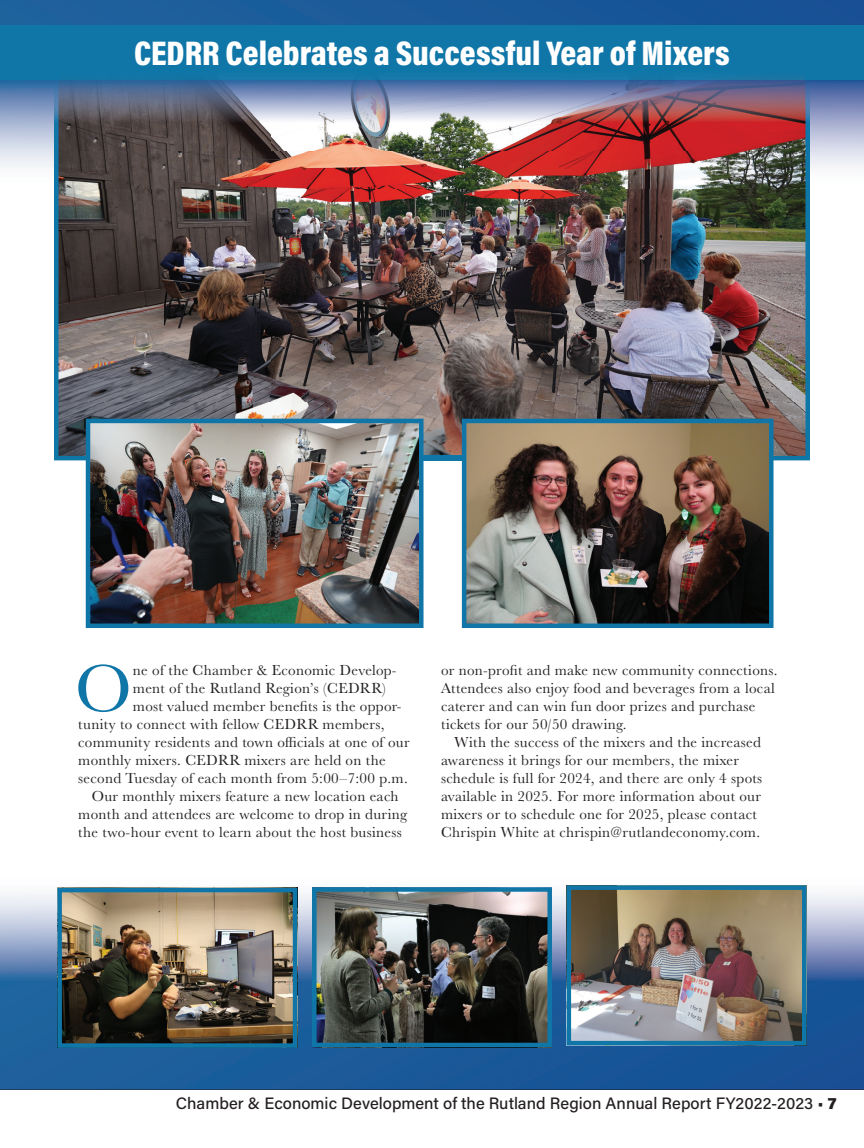
<style>
.page{position:relative;width:864px;height:1148px;background:#fff}
.page>*{position:absolute;margin:0;border:0;box-sizing:border-box;transform-origin:0 0}
.t1{font:69px "Baskerville URW";color:#1076a8}
.t2{font:900 34.5px "Acumin Pro Cond";color:#fff}
.t3{font:500 16.5px "Acumin Pro";color:#231f20}
.t4{font:15px/18px "Baskerville URW";letter-spacing:.02em;color:#231f20}
.s1{font-weight:900}
</style>
<div class="page">
<hr style="left:0;top:1088px;width:864px;height:2px;background:#231f20">
<img style="left:0;top:885px;width:864px;height:204px">
<img style="left:0;top:0;width:101px;height:168px">
<div style="left:101px;top:0;width:763px;height:26px;background:#195899"></div>
<img style="left:54px;top:80px;width:810px;height:108px">
<div style="left:0;top:26px;width:864px;height:54px;background:#1076a8"></div>
<img style="left:62px;top:892px;width:230px;height:150px">
<div style="left:57px;top:887px;width:240px;height:160px;border:4px solid #1076a8"></div>
<img style="left:317px;top:892px;width:230px;height:150px">
<div style="left:312px;top:887px;width:240px;height:160px;border:4px solid #1076a8"></div>
<img style="left:58px;top:80px;width:748px;height:376px">
<img style="left:54px;top:188px;width:50px;height:272px">
<img style="left:760px;top:188px;width:50px;height:272px">
<img style="left:424px;top:456px;width:38px;height:4px">
<img style="left:352px;top:77px;width:453px;height:3px">
<img style="left:91px;top:423px;width:328px;height:200px">
<div style="left:86px;top:418px;width:338px;height:210px;border:4px solid #1076a8"></div>
<img style="left:467px;top:423px;width:302px;height:200px">
<div style="left:462px;top:418px;width:312px;height:210px;border:4px solid #1076a8"></div>
<img style="left:572px;top:890px;width:230px;height:150px">
<div style="left:567px;top:885px;width:240px;height:160px;border:4px solid #1076a8"></div>
<h2 class="t2" style="left:134px;top:30px;width:597px">CEDRR Celebrates a Successful Year of Mixers</h2>
<h1 class="t1" style="left:75px;top:641px;width:58px">O</h1>
<p class="t4" style="left:133px;top:661px;width:265px">ne of the Chamber &amp; Economic Develop-</p>
<p class="t4" style="left:133px;top:679px;width:254px">ment of the Rutland Region’s (CEDRR)</p>
<p class="t4" style="left:133px;top:697px;width:270px">most valued member benefits is the oppor-</p>
<p class="t4" style="left:78px;top:715px;width:308px">tunity to connect with fellow CEDRR members,</p>
<p class="t4" style="left:78px;top:733px;width:333px">community residents and town officials at one of our</p>
<p class="t4" style="left:78px;top:751px;width:309px">monthly mixers. CEDRR mixers are held on the</p>
<p class="t4" style="left:78px;top:769px;width:331px">second Tuesday of each month from 5:00–7:00 p.m.</p>
<p class="t4" style="left:92px;top:787px;width:308px">Our monthly mixers feature a new location each</p>
<p class="t4" style="left:78px;top:805px;width:330px">month and attendees are welcome to drop in during</p>
<p class="t4" style="left:78px;top:823px;width:325px">the two-hour event to learn about the host business</p>
<p class="t4" style="left:441px;top:661px;width:338px">or non-profit and make new community connections.<br>Attendees also enjoy food and beverages from a local caterer and can win fun door prizes and purchase tickets for our 50/50 drawing.</p>
<p class="t4" style="left:441px;top:733px;width:323px;text-indent:13px">With the success of the mixers and the increased awareness it brings for our members, the mixer schedule is full for 2024, and there are only 4 spots available in 2025. For more information about our mixers or to schedule one for 2025, please contact Chrispin White at chrispin@rutlandeconomy.com.</p>
<p class="t3" style="left:176px;top:1091px;width:662px">Chamber &amp; Economic Development of the Rutland Region Annual Report FY2022-2023 • <span class="s1">7</span></p>
</div>
